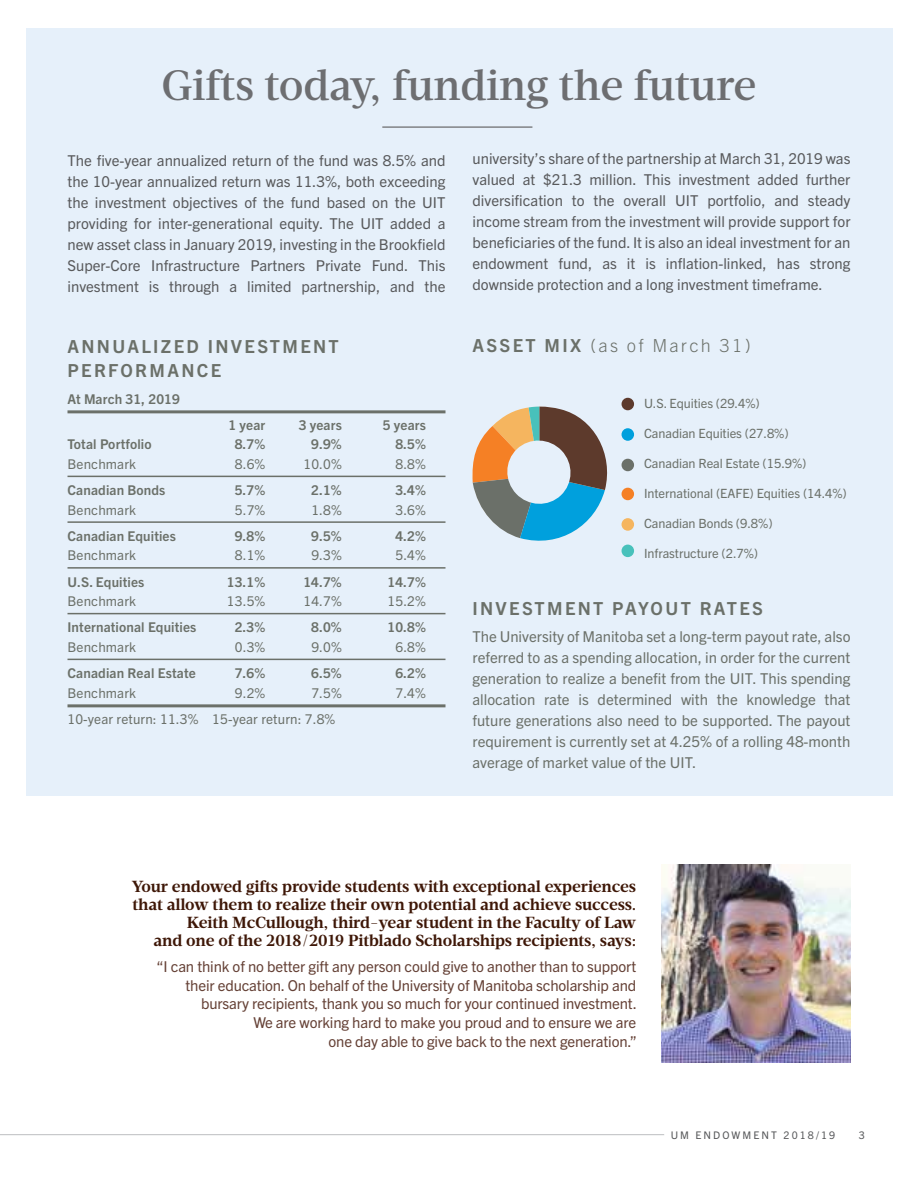
<style>
.page{position:relative;width:918px;height:1188px;background:#fff}
.page>*{position:absolute;margin:0;border:0;box-sizing:border-box;transform-origin:0 0}
.t1{font:500 43.5px "Velino Text";letter-spacing:-.01em;color:#6d6e71}
.t2{font:700 18px/24.6px "Trade Gothic Next LT Pro";letter-spacing:.13em;color:#6b7069}
.t3{font:300 18px "Trade Gothic Next LT Pro";letter-spacing:.13em;color:#6b7069}
.t4{font:700 16.5px/18px "Velino Text";letter-spacing:-.01em;color:#3e1707;text-align:right}
.t5{font:15px/21px "Trade Gothic Next LT Pro";color:#58595b;text-align:justify}
.t6{font:15px/21px "Trade Gothic Next LT Pro";color:#6b7069;text-align:justify}
.t7{font:15px/18.8px "Trade Gothic Next LT Pro";letter-spacing:-.01em;color:#654136;text-align:right}
.t8{font:700 13.5px "Trade Gothic Next LT Pro";letter-spacing:.01em;color:#6b7069}
.t9{font:13.5px "Trade Gothic Next LT Pro";letter-spacing:.01em;color:#6b7069}
.t10{font:12.75px "Trade Gothic Next LT Pro";letter-spacing:-.005em;color:#6b7069}
.t11{font:10.5px "Trade Gothic Next LT Pro";letter-spacing:.2em;color:#58595b}
.s1{font-weight:700}
</style>
<div class="page">
<hr style="left:0;top:1134px;width:664px;height:1px;background:#bcbec0">
<div style="left:26px;top:28px;width:866px;height:768px;background:#e6f0fa"></div>
<hr style="left:68px;top:410px;width:378px;height:3px;background:#6b7069">
<hr style="left:68px;top:476px;width:378px;height:1px;background:#6b7069">
<hr style="left:68px;top:521px;width:378px;height:2px;background:#6b7069">
<hr style="left:68px;top:567px;width:378px;height:2px;background:#6b7069">
<hr style="left:68px;top:613px;width:378px;height:1px;background:#6b7069">
<hr style="left:68px;top:659px;width:378px;height:1px;background:#6b7069">
<hr style="left:68px;top:704px;width:378px;height:3px;background:#6b7069">
<hr style="left:382px;top:126px;width:150px;height:2px;background:#808285">
<div style="left:622px;top:398px;width:12px;height:12px;background:#5d3a2c;border-radius:50%"></div>
<div style="left:622px;top:459px;width:12px;height:12px;background:#6b7069;border-radius:50%"></div>
<div style="left:622px;top:428px;width:12px;height:13px;background:#00a0dd;border-radius:50%"></div>
<div style="left:622px;top:488px;width:12px;height:12px;background:#f58025;border-radius:50%"></div>
<div style="left:622px;top:518px;width:12px;height:13px;background:#f5b55f;border-radius:50%"></div>
<svg style="left:472px;top:407px;width:136px;height:134px"></svg>
<div style="left:622px;top:545px;width:12px;height:12px;background:#48c1bb;border-radius:50%"></div>
<img style="left:662px;top:864px;width:188px;height:199px">
<h1 class="t1" style="left:161px;top:59px;width:597px">Gifts today, funding the future</h1>
<p class="t5" style="left:68px;top:149px;width:380px">The five-year annualized return of the fund was 8.5% and the 10-year annualized return was 11.3%, both exceeding the investment objectives of the fund based on the UIT providing for inter-generational equity. The UIT added a new asset class in January 2019, investing in the Brookfield Super-Core Infrastructure Partners Private Fund. This investment is through a limited partnership, and the</p>
<p class="t2" style="left:68px;top:333px;width:273px">ANNUALIZED INVESTMENT<br>PERFORMANCE</p>
<p class="t8" style="left:68px;top:389px;width:114px">At March 31, 2019</p>
<p class="t8" style="left:228px;top:416px;width:38px">1 year</p>
<p class="t8" style="left:299px;top:416px;width:45px">3 years</p>
<p class="t8" style="left:383px;top:416px;width:45px">5 years</p>
<p class="t8" style="left:68px;top:435px;width:86px">Total Portfolio</p>
<p class="t8" style="left:235px;top:435px;width:32px">8.7%</p>
<p class="t8" style="left:311px;top:435px;width:32px">9.9%</p>
<p class="t8" style="left:395px;top:435px;width:32px">8.5%</p>
<p class="t9" style="left:67px;top:455px;width:70px">Benchmark</p>
<p class="t9" style="left:235px;top:455px;width:32px">8.6%</p>
<p class="t9" style="left:303px;top:455px;width:40px">10.0%</p>
<p class="t9" style="left:396px;top:455px;width:32px">8.8%</p>
<p class="t8" style="left:67px;top:481px;width:99px">Canadian Bonds</p>
<p class="t8" style="left:235px;top:481px;width:32px">5.7%</p>
<p class="t8" style="left:311px;top:481px;width:32px">2.1%</p>
<p class="t8" style="left:395px;top:481px;width:32px">3.4%</p>
<p class="t9" style="left:67px;top:500px;width:70px">Benchmark</p>
<p class="t9" style="left:235px;top:500px;width:32px">5.7%</p>
<p class="t9" style="left:311px;top:500px;width:32px">1.8%</p>
<p class="t9" style="left:396px;top:500px;width:32px">3.6%</p>
<p class="t8" style="left:67px;top:527px;width:110px">Canadian Equities</p>
<p class="t8" style="left:235px;top:527px;width:32px">9.8%</p>
<p class="t8" style="left:311px;top:527px;width:32px">9.5%</p>
<p class="t8" style="left:395px;top:527px;width:32px">4.2%</p>
<p class="t9" style="left:67px;top:546px;width:70px">Benchmark</p>
<p class="t9" style="left:235px;top:546px;width:32px">8.1%</p>
<p class="t9" style="left:311px;top:546px;width:32px">9.3%</p>
<p class="t9" style="left:396px;top:546px;width:32px">5.4%</p>
<p class="t8" style="left:67px;top:572px;width:78px">U.S. Equities</p>
<p class="t8" style="left:227px;top:572px;width:40px">13.1%</p>
<p class="t8" style="left:303px;top:572px;width:40px">14.7%</p>
<p class="t8" style="left:388px;top:572px;width:40px">14.7%</p>
<p class="t9" style="left:67px;top:592px;width:70px">Benchmark</p>
<p class="t9" style="left:227px;top:592px;width:40px">13.5%</p>
<p class="t9" style="left:303px;top:592px;width:40px">14.7%</p>
<p class="t9" style="left:388px;top:592px;width:40px">15.2%</p>
<p class="t8" style="left:67px;top:618px;width:130px">International Equities</p>
<p class="t8" style="left:235px;top:618px;width:32px">2.3%</p>
<p class="t8" style="left:311px;top:618px;width:32px">8.0%</p>
<p class="t8" style="left:388px;top:618px;width:40px">10.8%</p>
<p class="t9" style="left:67px;top:637px;width:70px">Benchmark</p>
<p class="t9" style="left:235px;top:637px;width:32px">0.3%</p>
<p class="t9" style="left:311px;top:637px;width:32px">9.0%</p>
<p class="t9" style="left:396px;top:637px;width:32px">6.8%</p>
<p class="t8" style="left:67px;top:664px;width:130px">Canadian Real Estate</p>
<p class="t8" style="left:235px;top:664px;width:32px">7.6%</p>
<p class="t8" style="left:311px;top:664px;width:32px">6.5%</p>
<p class="t8" style="left:395px;top:664px;width:32px">6.2%</p>
<p class="t9" style="left:67px;top:683px;width:70px">Benchmark</p>
<p class="t9" style="left:235px;top:683px;width:32px">9.2%</p>
<p class="t9" style="left:311px;top:683px;width:32px">7.5%</p>
<p class="t9" style="left:396px;top:683px;width:32px">7.4%</p>
<p class="t9" style="left:67px;top:709px;width:269px">10-year return: 11.3% 15-year return: 7.8%</p>
<p class="t5" style="left:472px;top:147px;width:380px">university’s share of the partnership at March 31, 2019 was valued at $21.3 million. This investment added further diversification to the overall UIT portfolio, and steady income stream from the investment will provide support for beneficiaries of the fund. It is also an ideal investment for an endowment fund, as it is inflation-linked, has strong downside protection and a long investment timeframe.</p>
<p class="t3" style="left:472px;top:333px;width:280px"><span class="s1">ASSET MIX</span> (as of March 31)</p>
<p class="t10" style="left:644px;top:395px;width:117px">U.S. Equities (29.4%)</p>
<p class="t10" style="left:644px;top:425px;width:146px">Canadian Equities (27.8%)</p>
<p class="t10" style="left:644px;top:455px;width:164px">Canadian Real Estate (15.9%)</p>
<p class="t10" style="left:644px;top:485px;width:204px">International (EAFE) Equities (14.4%)</p>
<p class="t10" style="left:644px;top:515px;width:130px">Canadian Bonds (9.8%)</p>
<p class="t10" style="left:644px;top:545px;width:116px">Infrastructure (2.7%)</p>
<p class="t2" style="left:472px;top:595px;width:292px">INVESTMENT PAYOUT RATES</p>
<p class="t6" style="left:472px;top:626px;width:380px">The University of Manitoba set a long-term payout rate, also referred to as a spending allocation, in order for the current generation to realize a benefit from the UIT. This spending allocation rate is determined with the knowledge that future generations also need to be supported. The payout requirement is currently set at 4.25% of a rolling 48-month average of market value of the UIT.</p>
<p class="t4" style="left:132px;top:878px;width:506px">Your endowed gifts provide students with exceptional experiences that allow them to realize their own potential and achieve success.<br>Keith McCullough, third-year student in the Faculty of Law<br>and one of the 2018/2019 Pitblado Scholarships recipients, says:</p>
<p class="t7" style="left:157px;top:956px;width:482px">“I can think of no better gift any person could give to another than to support their education. On behalf of the University of Manitoba scholarship and bursary recipients, thank you so much for your continued investment.<br>We are working hard to make you proud and to ensure we are<br>one day able to give back to the next generation.”</p>
<p class="t11" style="left:671px;top:1128px;width:166px">UM ENDOWMENT 2018/19</p>
<p class="t11" style="left:859px;top:1128px;width:8px">3</p>
</div>
